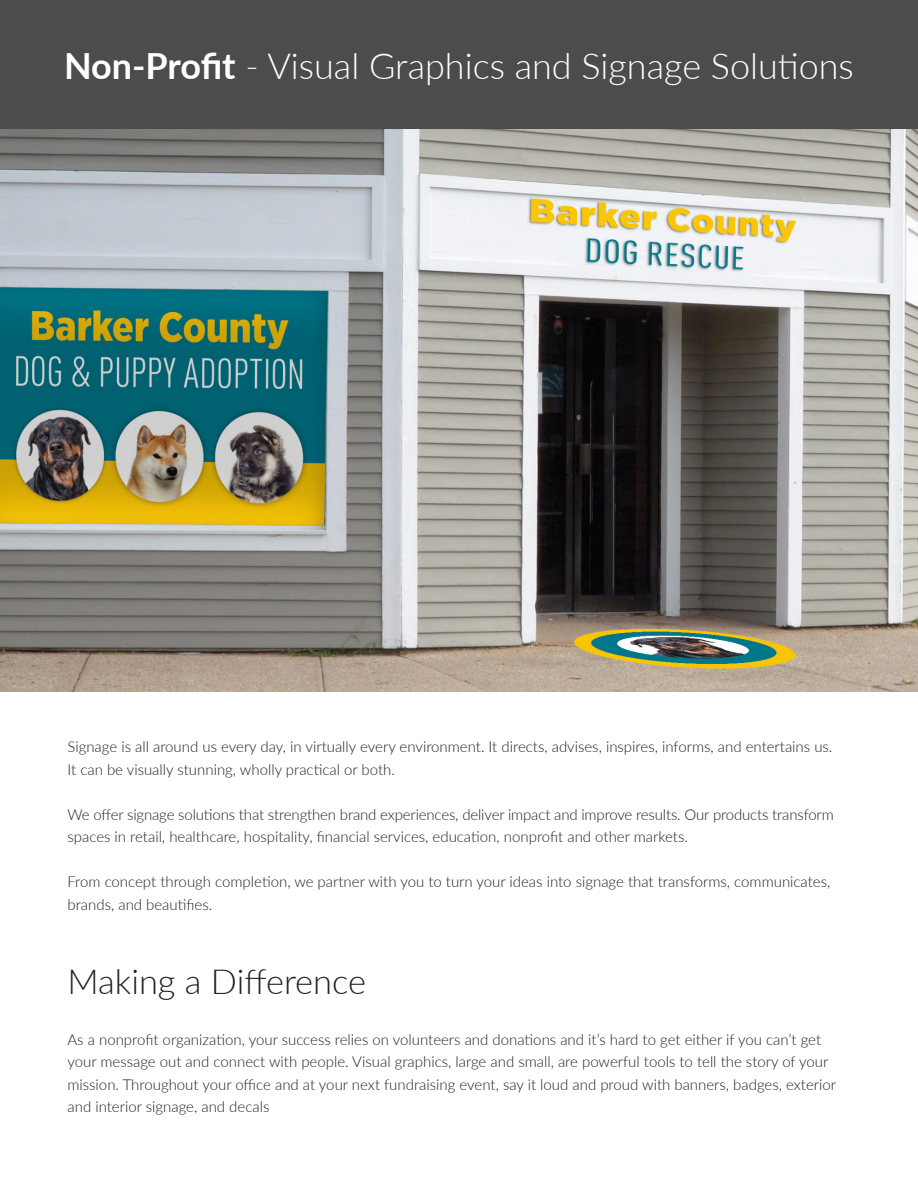
<style>
.page{position:relative;width:918px;height:1188px;background:#fff}
.page>*{position:absolute;margin:0;border:0;box-sizing:border-box;transform-origin:0 0}
.t1{font:300 36px "Lato";color:#fff}
.t2{font:300 34.5px "Lato";color:#231f20}
.t3{font:300 15px/22.5px "Lato";color:#231f20}
.s1{font-weight:700}
</style>
<div class="page">
<div style="left:0;top:0;width:918px;height:129px;background:#4b4c4d"></div>
<img style="left:0;top:129px;width:918px;height:562px">
<p class="t1" style="left:64px;top:41px;width:791px"><span class="s1">Non-Profit</span> - Visual Graphics and Signage Solutions</p>
<p class="t3" style="left:68px;top:735px;width:766px">Signage is all around us every day, in virtually every environment. It directs, advises, inspires, informs, and entertains us.</p>
<p class="t3" style="left:68px;top:757px;width:329px">It can be visually stunning, wholly practical or both.</p>
<p class="t3" style="left:68px;top:802px;width:768px">We offer signage solutions that strengthen brand experiences, deliver impact and improve results. Our products transform spaces in retail, healthcare, hospitality, financial services, education, nonprofit and other markets.</p>
<p class="t3" style="left:68px;top:870px;width:764px">From concept through completion, we partner with you to turn your ideas into signage that transforms, communicates, brands, and beautifies.</p>
<p class="t2" style="left:68px;top:957px;width:300px">Making a Difference</p>
<p class="t3" style="left:68px;top:1028px;width:770px">As a nonprofit organization, your success relies on volunteers and donations and it’s hard to get either if you can’t get your message out and connect with people. Visual graphics, large and small, are powerful tools to tell the story of your mission. Throughout your office and at your next fundraising event, say it loud and proud with banners, badges, exterior and interior signage, and decals</p>
</div>
